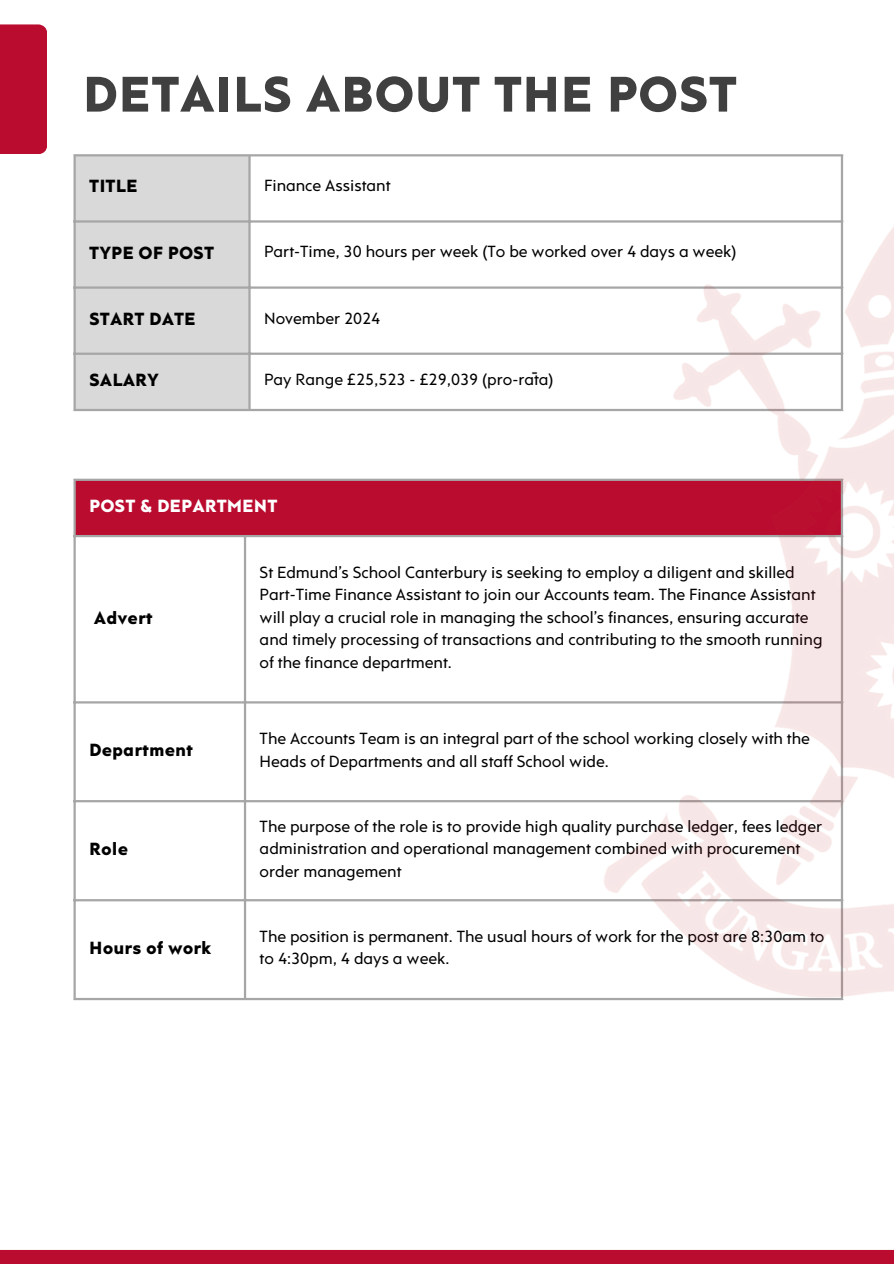
<style>
.page{position:relative;width:894px;height:1264px;background:#fff}
.page>*{position:absolute;margin:0;border:0;box-sizing:border-box;transform-origin:0 0}
.t1{font:900 51px "Rams";color:#404040}
.t2{font:900 18px "Rams";color:#000}
.t3{font:900 18px "Rams";color:#fff}
.t4{font:16.5px/22.5px "Rams";color:#000}
</style>
<div class="page">
<div style="left:0;top:1249px;width:893px;height:14px;background:#ba0c2f"></div>
<div style="left:76px;top:156px;width:172px;height:253px;background:#d9d9d9"></div>
<hr style="left:73px;top:156px;width:3px;height:253px;background:#a6a6a6">
<hr style="left:248px;top:156px;width:2px;height:253px;background:#a6a6a6">
<hr style="left:73px;top:154px;width:769px;height:2px;background:#a6a6a6">
<hr style="left:73px;top:220px;width:769px;height:2px;background:#a6a6a6">
<hr style="left:73px;top:286px;width:769px;height:3px;background:#a6a6a6">
<hr style="left:73px;top:352px;width:769px;height:3px;background:#a6a6a6">
<hr style="left:73px;top:409px;width:769px;height:2px;background:#a6a6a6">
<div style="left:74px;top:479px;width:768px;height:57px;background:#ba0c2f"></div>
<hr style="left:73px;top:481px;width:3px;height:516px;background:#a6a6a6">
<hr style="left:244px;top:537px;width:2px;height:460px;background:#a6a6a6">
<hr style="left:73px;top:478px;width:769px;height:3px;background:#a6a6a6">
<hr style="left:73px;top:535px;width:769px;height:2px;background:#a6a6a6">
<hr style="left:73px;top:701px;width:769px;height:2px;background:#a6a6a6">
<hr style="left:73px;top:800px;width:769px;height:2px;background:#a6a6a6">
<hr style="left:73px;top:899px;width:769px;height:2px;background:#a6a6a6">
<hr style="left:73px;top:997px;width:769px;height:3px;background:#a6a6a6">
<div style="left:0;top:24px;width:47px;height:130px;background:#ba0c2f"></div>
<img style="left:446px;top:154px;width:447px;height:847px">
<p class="t1" style="left:83px;top:73px;width:656px">DETAILS ABOUT THE POST</p>
<p class="t2" style="left:89px;top:179px;width:50px">TITLE</p>
<p class="t4" style="left:264px;top:176px;width:128px">Finance Assistant</p>
<p class="t2" style="left:89px;top:245px;width:126px">TYPE OF POST</p>
<p class="t4" style="left:264px;top:242px;width:473px">Part-Time, 30 hours per week (To be worked over 4 days a week)</p>
<p class="t2" style="left:89px;top:311px;width:108px">START DATE</p>
<p class="t4" style="left:264px;top:308px;width:118px">November 2024</p>
<p class="t2" style="left:89px;top:373px;width:71px">SALARY</p>
<p class="t4" style="left:264px;top:370px;width:291px">Pay Range £25,523 - £29,039 (pro-rata)</p>
<p class="t3" style="left:89px;top:499px;width:190px">POST &amp; DEPARTMENT</p>
<p class="t2" style="left:94px;top:610px;width:60px">Advert</p>
<p class="t2" style="left:89px;top:743px;width:105px">Department</p>
<p class="t2" style="left:89px;top:841px;width:40px">Role</p>
<p class="t4" style="left:259px;top:562px;width:564px">St Edmund’s School Canterbury is seeking to employ a diligent and skilled Part-Time Finance Assistant to join our Accounts team. The Finance Assistant will play a crucial role in managing the school’s finances, ensuring accurate and timely processing of transactions and contributing to the smooth running of the finance department.</p>
<p class="t4" style="left:259px;top:728px;width:551px">The Accounts Team is an integral part of the school working closely with the<br>Heads of Departments and all staff School wide.</p>
<p class="t4" style="left:259px;top:816px;width:564px">The purpose of the role is to provide high quality purchase ledger, fees ledger administration and operational management combined with procurement order management</p>
<p class="t2" style="left:89px;top:940px;width:124px">Hours of work</p>
<p class="t4" style="left:259px;top:926px;width:566px">The position is permanent. The usual hours of work for the post are 8:30am to to 4:30pm, 4 days a week.</p>
</div>
